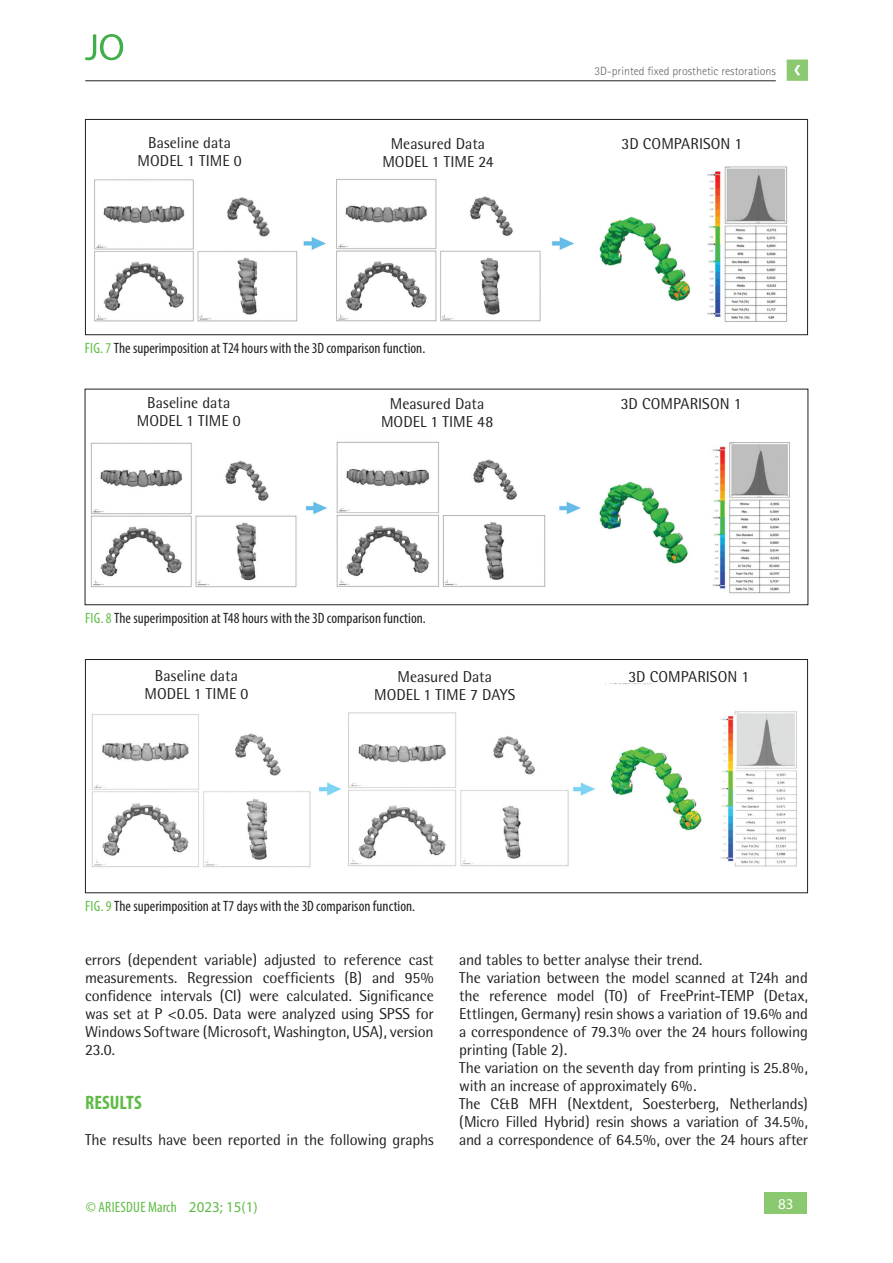
<style>
.page{position:relative;width:893px;height:1263px;background:#fff}
.page>*{position:absolute;margin:0;border:0;box-sizing:border-box;transform-origin:0 0}
.t1{font:700 condensed 19.5px "Myriad Pro";color:#60bb46}
.t2{font:15.75px/18px "Rotis Semi Sans";letter-spacing:-.01em;color:#231f20;text-align:center}
.t3{font:condensed 15px "Myriad Pro";letter-spacing:.005em;color:#231f20}
.t4{font:condensed 15px "Myriad Pro";letter-spacing:.02em;color:#60bb46}
.t5{font:15px "Myriad Pro";color:#fff}
.t6{font:300 12px "Rotis Sans Serif";color:#636366}
.s1{color:#60bb46}
.s2{font-stretch:normal}
</style>
<div class="page">
<div style="left:765px;top:1193px;width:42px;height:21px;background:#8ac96f"></div>
<svg style="left:787px;top:60px;width:21px;height:21px"></svg>
<hr style="left:85px;top:81px;width:691px;height:1px;background:#231f20">
<svg style="left:85px;top:34px;width:38px;height:26px"></svg>
<img style="left:94px;top:166px;width:694px;height:156px">
<div style="left:85px;top:119px;width:723px;height:216px;border:1px solid #231f20"></div>
<img style="left:90px;top:441px;width:700px;height:153px">
<div style="left:85px;top:389px;width:723px;height:216px;border:1px solid #231f20"></div>
<img style="left:91px;top:711px;width:706px;height:156px">
<div style="left:85px;top:659px;width:723px;height:234px;border:1px solid #231f20"></div>
<p class="t6" style="left:594px;top:64px;width:183px">3D-printed fixed prosthetic restorations</p>
<p class="t2" style="left:138px;top:134px;width:105px">Baseline data<br>MODEL 1 TIME 0</p>
<p class="t2" style="left:382px;top:135px;width:113px">Measured Data<br>MODEL 1 TIME 24</p>
<p class="t2" style="left:622px;top:135px;width:122px">3D COMPARISON 1</p>
<p class="t3" style="left:85px;top:339px;width:342px"><span class="s1">FIG. 7</span> The superimposition at T24 hours with the 3D comparison function.</p>
<p class="t2" style="left:137px;top:393px;width:105px">Baseline data<br>MODEL 1 TIME 0</p>
<p class="t2" style="left:381px;top:394px;width:114px">Measured Data<br>MODEL 1 TIME 48</p>
<p class="t2" style="left:621px;top:394px;width:122px">3D COMPARISON 1</p>
<p class="t3" style="left:85px;top:609px;width:342px"><span class="s1">FIG. 8</span> The superimposition at T48 hours with the 3D comparison function.</p>
<p class="t2" style="left:144px;top:666px;width:105px">Baseline data<br>MODEL 1 TIME 0</p>
<p class="t2" style="left:374px;top:667px;width:143px">Measured Data<br>MODEL 1 TIME 7 DAYS</p>
<p class="t2" style="left:628px;top:667px;width:122px">3D COMPARISON 1</p>
<p class="t3" style="left:85px;top:897px;width:331px"><span class="s1">FIG. 9</span> The superimposition at T7 days with the 3D comparison function.</p>
<p class="t2" style="left:85px;top:951px;width:350px;text-align:justify">errors (dependent variable) adjusted to reference cast measurements. Regression coefficients (B) and 95% confidence intervals (CI) were calculated. Significance was set at P &lt;0.05. Data were analyzed using SPSS for Windows Software (Microsoft, Washington, USA), version 23.0.</p>
<p class="t1" style="left:85px;top:1090px;width:58px">RESULTS</p>
<p class="t2" style="left:85px;top:1131px;width:350px">The results have been reported in the following graphs</p>
<p class="t4" style="left:86px;top:1197px;width:173px">© ARIESDUE March <span class="s2">2023; 15(1)</span></p>
<p class="t2" style="left:459px;top:951px;width:350px;text-align:left">and tables to better analyse their trend.<br>The variation between the model scanned at T24h and the reference model (T0) of FreePrint-TEMP (Detax, Ettlingen, Germany) resin shows a variation of 19.6% and a correspondence of 79.3% over the 24 hours following printing (Table 2).<br>The variation on the seventh day from printing is 25.8%, with an increase of approximately 6%.<br>The C&amp;B MFH (Nextdent, Soesterberg, Netherlands) (Micro Filled Hybrid) resin shows a variation of 34.5%, and a correspondence of 64.5%, over the 24 hours after</p>
<p class="t5" style="left:778px;top:1195px;width:17px">83</p>
</div>
